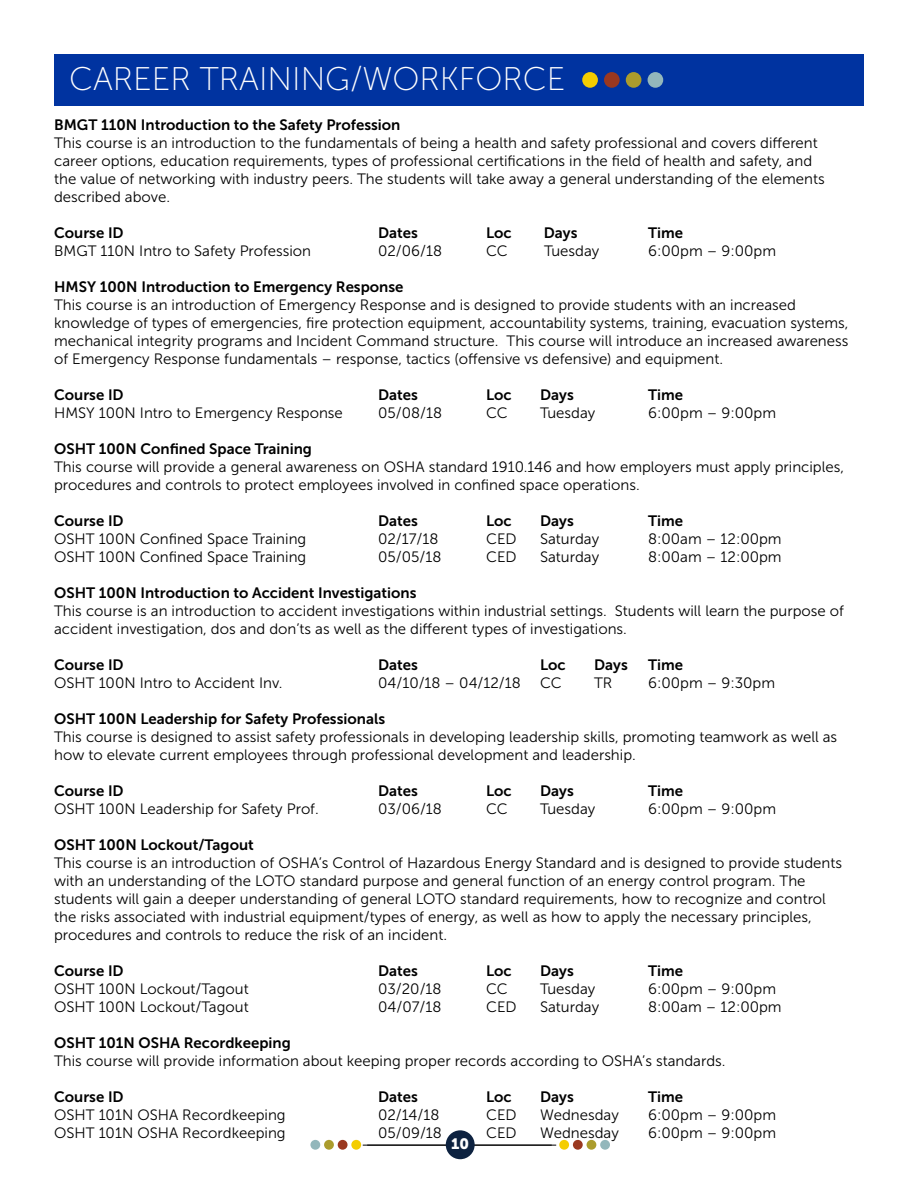
<style>
.page{position:relative;width:918px;height:1188px;background:#fff}
.page>*{position:absolute;margin:0;border:0;box-sizing:border-box;transform-origin:0 0}
.t1{font:32.7px "Museo Sans 100";color:#fff}
.t2{font:15px/18px "Museo Sans 300";color:#000}
.t3{font:15px "Museo Sans 700";color:#000}
.t4{font:15px "Museo Sans 900";color:#fff}
</style>
<div class="page">
<hr style="left:363px;top:1145px;width:189px;height:1px;background:#000">
<div style="left:559px;top:1140px;width:10px;height:10px;background:#f4cd00;border-radius:50%"></div>
<div style="left:573px;top:1140px;width:10px;height:10px;background:#9a3820;border-radius:50%"></div>
<div style="left:587px;top:1140px;width:9px;height:10px;background:#ab9c2c;border-radius:50%"></div>
<div style="left:600px;top:1140px;width:10px;height:10px;background:#93b7bb;border-radius:50%"></div>
<hr style="left:367px;top:1145px;width:189px;height:1px;background:#000">
<div style="left:351px;top:1140px;width:10px;height:10px;background:#f4cd00;border-radius:50%"></div>
<div style="left:338px;top:1140px;width:10px;height:10px;background:#9a3820;border-radius:50%"></div>
<div style="left:324px;top:1140px;width:10px;height:10px;background:#ab9c2c;border-radius:50%"></div>
<div style="left:310px;top:1140px;width:10px;height:10px;background:#93b7bb;border-radius:50%"></div>
<div style="left:446px;top:1130px;width:29px;height:29px;background:#0d2240;border-radius:50%"></div>
<div style="left:54px;top:54px;width:810px;height:52px;background:#0033a0"></div>
<div style="left:582px;top:72px;width:16px;height:16px;background:#f4cd00;border-radius:50%"></div>
<div style="left:604px;top:72px;width:16px;height:16px;background:#9a3820;border-radius:50%"></div>
<div style="left:626px;top:72px;width:15px;height:16px;background:#ab9c2c;border-radius:50%"></div>
<div style="left:648px;top:72px;width:15px;height:16px;background:#93b7bb;border-radius:50%"></div>
<h1 class="t1" style="left:69px;top:62px;width:498px">CAREER TRAINING/WORKFORCE</h1>
<p class="t3" style="left:54px;top:117px;width:348px">BMGT 110N Introduction to the Safety Profession</p>
<p class="t2" style="left:54px;top:134px;width:772px">This course is an introduction to the fundamentals of being a health and safety professional and covers different career options, education requirements, types of professional certifications in the field of health and safety, and the value of networking with industry peers. The students will take away a general understanding of the elements described above.</p>
<p class="t3" style="left:54px;top:225px;width:71px">Course ID</p>
<p class="t3" style="left:378px;top:225px;width:41px">Dates</p>
<p class="t3" style="left:486px;top:225px;width:27px">Loc</p>
<p class="t3" style="left:544px;top:225px;width:35px">Days</p>
<p class="t3" style="left:648px;top:225px;width:37px">Time</p>
<p class="t2" style="left:54px;top:242px;width:259px">BMGT 110N Intro to Safety Profession</p>
<p class="t2" style="left:378px;top:242px;width:65px">02/06/18</p>
<p class="t2" style="left:486px;top:242px;width:23px">CC</p>
<p class="t2" style="left:544px;top:242px;width:57px">Tuesday</p>
<p class="t2" style="left:648px;top:242px;width:129px">6:00pm – 9:00pm</p>
<p class="t3" style="left:54px;top:279px;width:351px">HMSY 100N Introduction to Emergency Response</p>
<p class="t2" style="left:54px;top:296px;width:796px">This course is an introduction of Emergency Response and is designed to provide students with an increased knowledge of types of emergencies, fire protection equipment, accountability systems, training, evacuation systems, mechanical integrity programs and Incident Command structure. This course will introduce an increased awareness of Emergency Response fundamentals – response, tactics (offensive vs defensive) and equipment.</p>
<p class="t3" style="left:54px;top:387px;width:71px">Course ID</p>
<p class="t3" style="left:378px;top:387px;width:41px">Dates</p>
<p class="t3" style="left:486px;top:387px;width:27px">Loc</p>
<p class="t3" style="left:540px;top:387px;width:35px">Days</p>
<p class="t3" style="left:648px;top:387px;width:37px">Time</p>
<p class="t2" style="left:54px;top:404px;width:290px">HMSY 100N Intro to Emergency Response</p>
<p class="t2" style="left:378px;top:404px;width:65px">05/08/18</p>
<p class="t2" style="left:486px;top:404px;width:23px">CC</p>
<p class="t2" style="left:540px;top:404px;width:57px">Tuesday</p>
<p class="t2" style="left:648px;top:404px;width:129px">6:00pm – 9:00pm</p>
<p class="t3" style="left:54px;top:441px;width:259px">OSHT 100N Confined Space Training</p>
<p class="t2" style="left:54px;top:458px;width:791px">This course will provide a general awareness on OSHA standard 1910.146 and how employers must apply principles, procedures and controls to protect employees involved in confined space operations.</p>
<p class="t3" style="left:54px;top:513px;width:71px">Course ID</p>
<p class="t3" style="left:378px;top:513px;width:41px">Dates</p>
<p class="t3" style="left:486px;top:513px;width:27px">Loc</p>
<p class="t3" style="left:540px;top:513px;width:35px">Days</p>
<p class="t3" style="left:648px;top:513px;width:37px">Time</p>
<p class="t2" style="left:54px;top:530px;width:254px">OSHT 100N Confined Space Training</p>
<p class="t2" style="left:378px;top:530px;width:62px">02/17/18</p>
<p class="t2" style="left:486px;top:530px;width:32px">CED</p>
<p class="t2" style="left:540px;top:530px;width:61px">Saturday</p>
<p class="t2" style="left:648px;top:530px;width:135px">8:00am – 12:00pm</p>
<p class="t2" style="left:54px;top:548px;width:254px">OSHT 100N Confined Space Training</p>
<p class="t2" style="left:378px;top:548px;width:65px">05/05/18</p>
<p class="t2" style="left:486px;top:548px;width:32px">CED</p>
<p class="t2" style="left:540px;top:548px;width:61px">Saturday</p>
<p class="t2" style="left:648px;top:548px;width:135px">8:00am – 12:00pm</p>
<p class="t3" style="left:54px;top:585px;width:364px">OSHT 100N Introduction to Accident Investigations</p>
<p class="t2" style="left:54px;top:602px;width:791px">This course is an introduction to accident investigations within industrial settings. Students will learn the purpose of accident investigation, dos and don’ts as well as the different types of investigations.</p>
<p class="t3" style="left:54px;top:657px;width:71px">Course ID</p>
<p class="t3" style="left:378px;top:657px;width:41px">Dates</p>
<p class="t3" style="left:540px;top:657px;width:27px">Loc</p>
<p class="t3" style="left:594px;top:657px;width:35px">Days</p>
<p class="t3" style="left:648px;top:657px;width:37px">Time</p>
<p class="t2" style="left:54px;top:674px;width:230px">OSHT 100N Intro to Accident Inv.</p>
<p class="t2" style="left:378px;top:674px;width:144px">04/10/18 – 04/12/18</p>
<p class="t2" style="left:540px;top:674px;width:23px">CC</p>
<p class="t2" style="left:594px;top:674px;width:20px">TR</p>
<p class="t2" style="left:648px;top:674px;width:129px">6:00pm – 9:30pm</p>
<p class="t3" style="left:54px;top:711px;width:333px">OSHT 100N Leadership for Safety Professionals</p>
<p class="t2" style="left:54px;top:728px;width:785px">This course is designed to assist safety professionals in developing leadership skills, promoting teamwork as well as how to elevate current employees through professional development and leadership.</p>
<p class="t3" style="left:54px;top:783px;width:71px">Course ID</p>
<p class="t3" style="left:378px;top:783px;width:41px">Dates</p>
<p class="t3" style="left:486px;top:783px;width:27px">Loc</p>
<p class="t3" style="left:540px;top:783px;width:35px">Days</p>
<p class="t3" style="left:648px;top:783px;width:37px">Time</p>
<p class="t2" style="left:54px;top:800px;width:266px">OSHT 100N Leadership for Safety Prof.</p>
<p class="t2" style="left:378px;top:800px;width:65px">03/06/18</p>
<p class="t2" style="left:486px;top:800px;width:23px">CC</p>
<p class="t2" style="left:540px;top:800px;width:57px">Tuesday</p>
<p class="t2" style="left:648px;top:800px;width:129px">6:00pm – 9:00pm</p>
<p class="t3" style="left:54px;top:837px;width:201px">OSHT 100N Lockout/Tagout</p>
<p class="t2" style="left:54px;top:854px;width:789px">This course is an introduction of OSHA’s Control of Hazardous Energy Standard and is designed to provide students with an understanding of the LOTO standard purpose and general function of an energy control program. The students will gain a deeper understanding of general LOTO standard requirements, how to recognize and control the risks associated with industrial equipment/types of energy, as well as how to apply the necessary principles, procedures and controls to reduce the risk of an incident.</p>
<p class="t3" style="left:54px;top:963px;width:71px">Course ID</p>
<p class="t3" style="left:378px;top:963px;width:41px">Dates</p>
<p class="t3" style="left:486px;top:963px;width:27px">Loc</p>
<p class="t3" style="left:540px;top:963px;width:35px">Days</p>
<p class="t3" style="left:648px;top:963px;width:37px">Time</p>
<p class="t2" style="left:54px;top:980px;width:196px">OSHT 100N Lockout/Tagout</p>
<p class="t2" style="left:378px;top:980px;width:65px">03/20/18</p>
<p class="t2" style="left:486px;top:980px;width:23px">CC</p>
<p class="t2" style="left:540px;top:980px;width:57px">Tuesday</p>
<p class="t2" style="left:648px;top:980px;width:129px">6:00pm – 9:00pm</p>
<p class="t2" style="left:54px;top:998px;width:196px">OSHT 100N Lockout/Tagout</p>
<p class="t2" style="left:378px;top:998px;width:65px">04/07/18</p>
<p class="t2" style="left:486px;top:998px;width:32px">CED</p>
<p class="t2" style="left:540px;top:998px;width:61px">Saturday</p>
<p class="t2" style="left:648px;top:998px;width:135px">8:00am – 12:00pm</p>
<p class="t3" style="left:54px;top:1035px;width:238px">OSHT 101N OSHA Recordkeeping</p>
<p class="t2" style="left:54px;top:1052px;width:673px">This course will provide information about keeping proper records according to OSHA’s standards.</p>
<p class="t3" style="left:54px;top:1089px;width:71px">Course ID</p>
<p class="t3" style="left:378px;top:1089px;width:41px">Dates</p>
<p class="t3" style="left:486px;top:1089px;width:27px">Loc</p>
<p class="t3" style="left:540px;top:1089px;width:35px">Days</p>
<p class="t3" style="left:648px;top:1089px;width:37px">Time</p>
<p class="t2" style="left:54px;top:1106px;width:233px">OSHT 101N OSHA Recordkeeping</p>
<p class="t2" style="left:378px;top:1106px;width:63px">02/14/18</p>
<p class="t2" style="left:486px;top:1106px;width:32px">CED</p>
<p class="t2" style="left:540px;top:1106px;width:80px">Wednesday</p>
<p class="t2" style="left:648px;top:1106px;width:129px">6:00pm – 9:00pm</p>
<p class="t2" style="left:54px;top:1124px;width:233px">OSHT 101N OSHA Recordkeeping</p>
<p class="t2" style="left:378px;top:1124px;width:65px">05/09/18</p>
<p class="t2" style="left:486px;top:1124px;width:32px">CED</p>
<p class="t2" style="left:540px;top:1124px;width:80px">Wednesday</p>
<p class="t2" style="left:648px;top:1124px;width:129px">6:00pm – 9:00pm</p>
<p class="t4" style="left:451px;top:1135px;width:19px">10</p>
</div>
